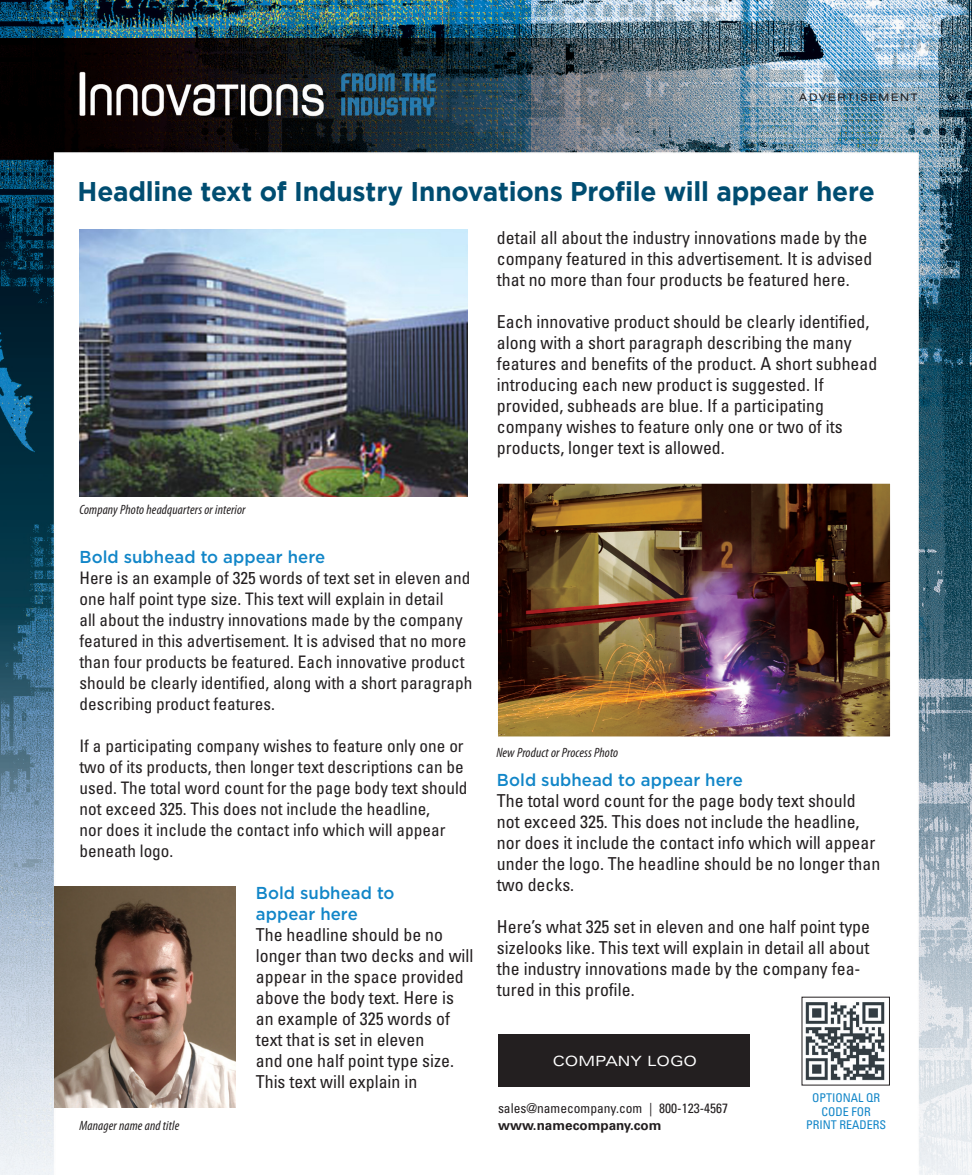
<style>
.page{position:relative;width:972px;height:1175px;background:#fff}
.page>*{position:absolute;margin:0;border:0;box-sizing:border-box;transform-origin:0 0}
.Pa0{font:700 27px "Gotham";letter-spacing:-.01em;color:#004d71}
.Pa0-2{font:condensed 17.85px/21px "Univers";color:#231f20}
.Pa0-3{font:condensed 17.25px/21px "Univers";color:#231f20}
.Pa0-4{font:500 17.25px/21px "Gotham";letter-spacing:.005em;color:#1286c8}
.t1{font:expanded 14.1px "Univers";color:#fff}
.t2{font:italic condensed 13.5px "Myriad Pro";letter-spacing:.01em;color:#231f20}
.Pa0-5{font:condensed 13.5px/16.5px "Univers";color:#231f20}
.Pa0-6{font:condensed 12px/13.5px "Univers";color:#1286c8;text-align:center}
.t3{font:expanded 10.5px "Helvetica Neue";letter-spacing:.17em;color:#231f20}
.s1{font-family:"Gotham";font-weight:500;font-stretch:normal;color:#1286c8}
.s2{font-weight:700;font-stretch:normal}
</style>
<div class="page">
<img style="left:0;top:0;width:972px;height:1174px">
<img style="left:80px;top:230px;width:387px;height:266px">
<img style="left:54px;top:886px;width:182px;height:221px">
<img style="left:499px;top:485px;width:390px;height:250px">
<div style="left:497px;top:483px;width:394px;height:254px;border:1px solid #fff"></div>
<div style="left:498px;top:1034px;width:252px;height:53px;background:#231f20"></div>
<img style="left:804px;top:998px;width:84px;height:84px">
<p class="t3" style="left:799px;top:91px;width:120px">ADVERTISEMENT</p>
<p class="Pa0" style="left:78px;top:175px;width:799px">Headline text of Industry Innovations Profile will appear here</p>
<p class="t2" style="left:79px;top:501px;width:168px">Company Photo headquarters or interior</p>
<p class="Pa0-3" style="left:80px;top:546px;width:394px"><span class="s1">Bold subhead to appear here<br></span>Here is an example of 325 words of text set in eleven and one half point type size. This text will explain in detail<br>all about the industry innovations made by the company featured in this advertisement. It is advised that no more than four products be featured. Each innovative product should be clearly identified, along with a short paragraph describing product features.</p>
<p class="Pa0-3" style="left:80px;top:735px;width:390px">If a participating company wishes to feature only one or two of its products, then longer text descriptions can be used. The total word count for the page body text should not exceed 325. This does not include the headline,<br>nor does it include the contact info which will appear beneath logo.</p>
<p class="Pa0-4" style="left:256px;top:882px;width:140px">Bold subhead to appear here</p>
<p class="Pa0-2" style="left:256px;top:924px;width:219px">The headline should be no longer than two decks and will appear in the space provided above the body text. Here is an example of 325 words of text that is set in eleven<br>and one half point type size.<br>This text will explain in</p>
<p class="t2" style="left:79px;top:1116px;width:101px">Manager name and title</p>
<p class="Pa0-2" style="left:497px;top:227px;width:377px">detail all about the industry innovations made by the company featured in this advertisement. It is advised that no more than four products be featured here.</p>
<p class="Pa0-2" style="left:497px;top:311px;width:382px">Each innovative product should be clearly identified, along with a short paragraph describing the many features and benefits of the product. A short subhead introducing each new product is suggested. If provided, subheads are blue. If a participating company wishes to feature only one or two of its products, longer text is allowed.</p>
<p class="t2" style="left:496px;top:744px;width:123px">New Product or Process Photo</p>
<p class="Pa0-4" style="left:497px;top:769px;width:247px">Bold subhead to appear here</p>
<p class="Pa0-2" style="left:497px;top:790px;width:385px">The total word count for the page body text should not exceed 325. This does not include the headline, nor does it include the contact info which will appear under the logo. The headline should be no longer than two decks.</p>
<p class="Pa0-2" style="left:497px;top:916px;width:375px">Here’s what 325 set in eleven and one half point type sizelooks like. This text will explain in detail all about the industry innovations made by the company fea&shy;tured in this profile.</p>
<p class="t1" style="left:552px;top:1052px;width:146px">COMPANY LOGO</p>
<p class="Pa0-5" style="left:498px;top:1099px;width:232px">sales@namecompany.com | 800-123-4567 <span class="s2">www.namecompany.com</span></p>
<p class="Pa0-6" style="left:806px;top:1090px;width:82px">OPTIONAL QR<br>CODE FOR<br>PRINT READERS</p>
</div>
